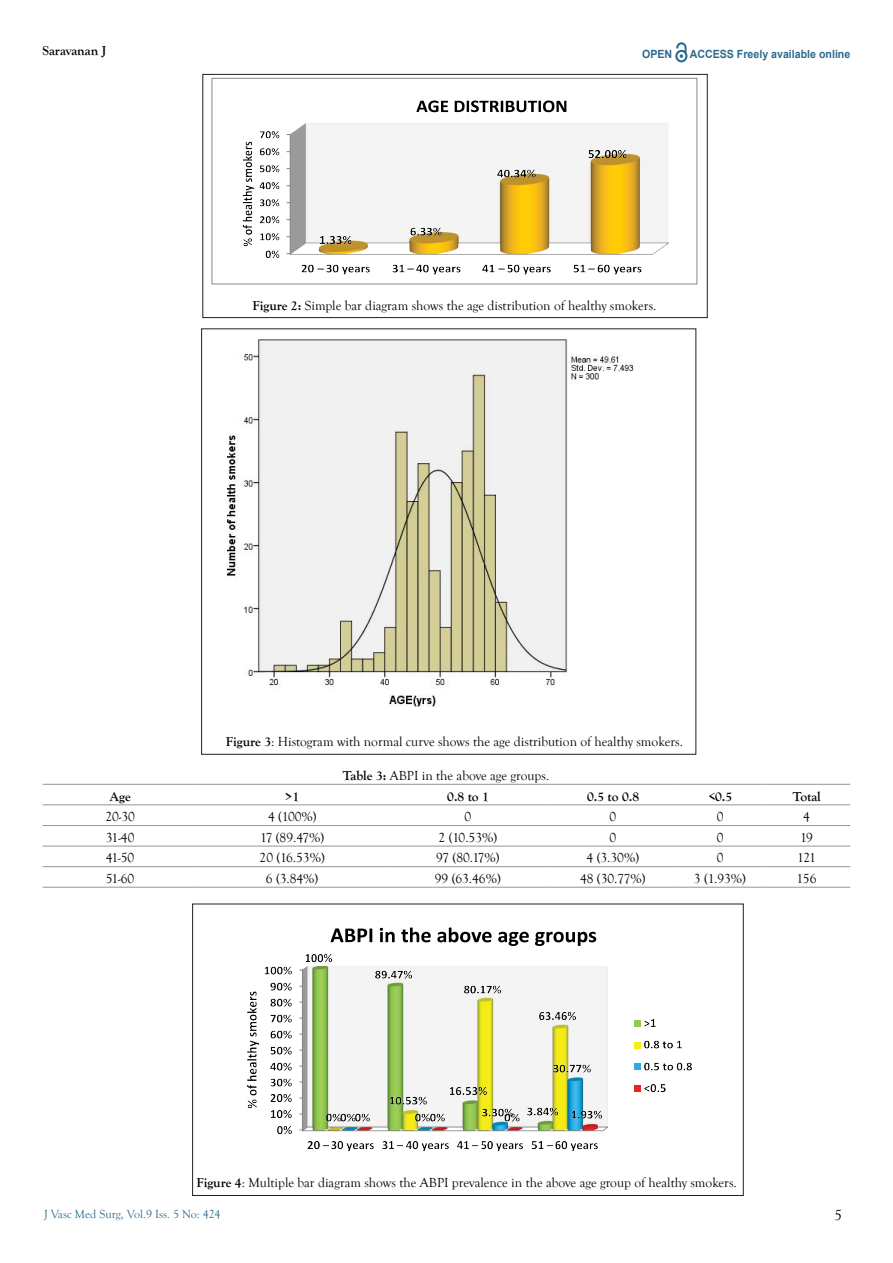
<style>
.page{position:relative;width:893px;height:1263px;background:#fff}
.page>*{position:absolute;margin:0;border:0;box-sizing:border-box;transform-origin:0 0}
.t1{font:15px "Goudy Old Style T";color:#000}
.t2{font:13.5px "Goudy Old Style T";color:#000}
.t3{font:700 13.5px "Goudy Old Style T";color:#000}
.t4{font:12px "Goudy Old Style T";color:#2c6b8f}
.t5{font:700 11.25px "Arial";color:#2d6a8e;scale:.94 1}
.s1{font-weight:700}
</style>
<div class="page">
<svg style="left:675px;top:43px;width:12px;height:19px"></svg>
<hr style="left:43px;top:784px;width:155px;height:1px;background:#939598">
<hr style="left:198px;top:784px;width:189px;height:1px;background:#939598">
<hr style="left:387px;top:784px;width:162px;height:1px;background:#939598">
<hr style="left:549px;top:784px;width:128px;height:1px;background:#939598">
<hr style="left:677px;top:784px;width:87px;height:1px;background:#939598">
<hr style="left:764px;top:784px;width:86px;height:1px;background:#939598">
<hr style="left:43px;top:804px;width:155px;height:1px;background:#939598">
<hr style="left:198px;top:804px;width:189px;height:1px;background:#939598">
<hr style="left:387px;top:804px;width:162px;height:1px;background:#939598">
<hr style="left:549px;top:804px;width:128px;height:1px;background:#939598">
<hr style="left:677px;top:804px;width:87px;height:1px;background:#939598">
<hr style="left:764px;top:804px;width:86px;height:1px;background:#939598">
<hr style="left:43px;top:825px;width:155px;height:1px;background:#939598">
<hr style="left:198px;top:825px;width:189px;height:1px;background:#939598">
<hr style="left:387px;top:825px;width:162px;height:1px;background:#939598">
<hr style="left:549px;top:825px;width:128px;height:1px;background:#939598">
<hr style="left:677px;top:825px;width:87px;height:1px;background:#939598">
<hr style="left:764px;top:825px;width:86px;height:1px;background:#939598">
<hr style="left:43px;top:846px;width:155px;height:1px;background:#939598">
<hr style="left:198px;top:846px;width:189px;height:1px;background:#939598">
<hr style="left:387px;top:846px;width:162px;height:1px;background:#939598">
<hr style="left:549px;top:846px;width:128px;height:1px;background:#939598">
<hr style="left:677px;top:846px;width:87px;height:1px;background:#939598">
<hr style="left:764px;top:846px;width:86px;height:1px;background:#939598">
<hr style="left:43px;top:866px;width:155px;height:1px;background:#939598">
<hr style="left:198px;top:866px;width:189px;height:1px;background:#939598">
<hr style="left:387px;top:866px;width:162px;height:1px;background:#939598">
<hr style="left:549px;top:866px;width:128px;height:1px;background:#939598">
<hr style="left:677px;top:866px;width:87px;height:1px;background:#939598">
<hr style="left:764px;top:866px;width:86px;height:1px;background:#939598">
<hr style="left:43px;top:887px;width:155px;height:1px;background:#939598">
<hr style="left:198px;top:887px;width:189px;height:1px;background:#939598">
<hr style="left:387px;top:887px;width:162px;height:1px;background:#939598">
<hr style="left:549px;top:887px;width:128px;height:1px;background:#939598">
<hr style="left:677px;top:887px;width:87px;height:1px;background:#939598">
<hr style="left:764px;top:887px;width:86px;height:1px;background:#939598">
<img style="left:288px;top:123px;width:381px;height:132px">
<img style="left:265px;top:250px;width:22px;height:8px">
<img style="left:263px;top:233px;width:24px;height:8px">
<img style="left:263px;top:216px;width:24px;height:8px">
<img style="left:263px;top:199px;width:24px;height:8px">
<img style="left:263px;top:182px;width:24px;height:8px">
<img style="left:263px;top:165px;width:24px;height:8px">
<img style="left:263px;top:148px;width:24px;height:8px">
<img style="left:259px;top:131px;width:28px;height:8px">
<img style="left:301px;top:264px;width:8px;height:9px">
<img style="left:309px;top:264px;width:9px;height:9px">
<img style="left:318px;top:264px;width:52px;height:11px">
<img style="left:392px;top:264px;width:8px;height:9px">
<img style="left:400px;top:264px;width:9px;height:9px">
<img style="left:409px;top:264px;width:52px;height:11px">
<img style="left:482px;top:264px;width:8px;height:9px">
<img style="left:490px;top:264px;width:10px;height:9px">
<img style="left:500px;top:264px;width:51px;height:11px">
<img style="left:573px;top:264px;width:8px;height:9px">
<img style="left:581px;top:264px;width:9px;height:9px">
<img style="left:590px;top:264px;width:52px;height:11px">
<img style="left:312px;top:229px;width:47px;height:25px">
<img style="left:402px;top:220px;width:48px;height:26px">
<img style="left:490px;top:162px;width:54px;height:26px">
<img style="left:580px;top:143px;width:54px;height:25px">
<img style="left:242px;top:134px;width:21px;height:113px">
<svg style="left:416px;top:100px;width:150px;height:12px"></svg>
<div style="left:212px;top:78px;width:485px;height:206px;border:1px solid #868686"></div>
<img style="left:227px;top:339px;width:407px;height:368px">
<img style="left:301px;top:966px;width:307px;height:166px">
<img style="left:277px;top:1128px;width:15px;height:7px">
<img style="left:271px;top:1112px;width:21px;height:16px">
<img style="left:270px;top:1097px;width:22px;height:15px">
<img style="left:270px;top:1080px;width:22px;height:17px">
<img style="left:270px;top:1064px;width:22px;height:16px">
<img style="left:270px;top:1049px;width:22px;height:15px">
<img style="left:270px;top:1033px;width:22px;height:16px">
<img style="left:271px;top:1017px;width:21px;height:16px">
<img style="left:270px;top:1001px;width:22px;height:16px">
<img style="left:270px;top:985px;width:22px;height:16px">
<img style="left:264px;top:966px;width:28px;height:19px">
<img style="left:307px;top:1141px;width:8px;height:8px">
<img style="left:315px;top:1141px;width:9px;height:9px">
<img style="left:324px;top:1141px;width:50px;height:11px">
<img style="left:382px;top:1141px;width:8px;height:9px">
<img style="left:390px;top:1141px;width:9px;height:8px">
<img style="left:399px;top:1141px;width:50px;height:11px">
<img style="left:457px;top:1141px;width:6px;height:8px">
<img style="left:464px;top:1141px;width:9px;height:8px">
<img style="left:473px;top:1141px;width:50px;height:11px">
<img style="left:531px;top:1141px;width:8px;height:9px">
<img style="left:539px;top:1141px;width:9px;height:8px">
<img style="left:548px;top:1141px;width:50px;height:11px">
<img style="left:299px;top:954px;width:41px;height:18px">
<img style="left:367px;top:966px;width:52px;height:23px">
<img style="left:442px;top:1080px;width:52px;height:25px">
<img style="left:474px;top:1100px;width:92px;height:26px">
<img style="left:318px;top:1106px;width:60px;height:26px">
<img style="left:382px;top:1089px;width:52px;height:26px">
<img style="left:456px;top:978px;width:53px;height:26px">
<img style="left:531px;top:1005px;width:52px;height:25px">
<img style="left:333px;top:1106px;width:30px;height:26px">
<img style="left:408px;top:1106px;width:14px;height:26px">
<img style="left:546px;top:1057px;width:52px;height:26px">
<img style="left:422px;top:1106px;width:30px;height:26px">
<img style="left:497px;top:1106px;width:30px;height:26px">
<img style="left:564px;top:1103px;width:44px;height:26px">
<img style="left:247px;top:984px;width:21px;height:125px">
<svg style="left:331px;top:927px;width:265px;height:19px"></svg>
<div style="left:634px;top:1020px;width:7px;height:7px;background:#93c954"></div>
<img style="left:644px;top:1019px;width:12px;height:8px">
<div style="left:634px;top:1042px;width:7px;height:6px;background:#f7ec13"></div>
<img style="left:636px;top:1040px;width:46px;height:9px">
<div style="left:634px;top:1063px;width:7px;height:7px;background:#29ade4"></div>
<img style="left:644px;top:1062px;width:48px;height:9px">
<div style="left:634px;top:1085px;width:7px;height:6px;background:#ed2024"></div>
<img style="left:636px;top:1084px;width:30px;height:9px">
<div style="left:202px;top:74px;width:506px;height:244px;border:1px solid #211f21"></div>
<div style="left:192px;top:904px;width:552px;height:292px;border:1px solid #211f21"></div>
<p class="t3" style="left:43px;top:43px;width:65px">Saravanan J</p>
<p class="t5" style="left:642px;top:47px;width:34px">OPEN</p>
<p class="t5" style="left:690px;top:46px;width:172px">ACCESS Freely available online</p>
<p class="t2" style="left:252px;top:299px;width:406px"><span class="s1">Figure 2:</span> Simple bar diagram shows the age distribution of healthy smokers.</p>
<p class="t2" style="left:226px;top:735px;width:459px"><span class="s1">Figure 3</span>: Histogram with normal curve shows the age distribution of healthy smokers.</p>
<p class="t2" style="left:343px;top:768px;width:208px"><span class="s1">Table 3:</span> ABPI in the above age groups.</p>
<p class="t3" style="left:110px;top:789px;width:22px">Age</p>
<p class="t3" style="left:286px;top:789px;width:15px">&gt;1</p>
<p class="t3" style="left:447px;top:789px;width:43px">0.8 to 1</p>
<p class="t3" style="left:587px;top:789px;width:53px">0.5 to 0.8</p>
<p class="t3" style="left:708px;top:789px;width:25px">&lt;0.5</p>
<p class="t3" style="left:793px;top:789px;width:30px">Total</p>
<p class="t2" style="left:105px;top:809px;width:31px">20-30</p>
<p class="t2" style="left:268px;top:809px;width:50px">4 (100%)</p>
<p class="t2" style="left:465px;top:809px;width:8px">0</p>
<p class="t2" style="left:610px;top:809px;width:8px">0</p>
<p class="t2" style="left:717px;top:809px;width:8px">0</p>
<p class="t2" style="left:803px;top:809px;width:8px">4</p>
<p class="t2" style="left:106px;top:830px;width:30px">31-40</p>
<p class="t2" style="left:260px;top:830px;width:65px">17 (89.47%)</p>
<p class="t2" style="left:439px;top:830px;width:60px">2 (10.53%)</p>
<p class="t2" style="left:610px;top:830px;width:8px">0</p>
<p class="t2" style="left:717px;top:830px;width:8px">0</p>
<p class="t2" style="left:800px;top:830px;width:14px">19</p>
<p class="t2" style="left:106px;top:851px;width:30px">41-50</p>
<p class="t2" style="left:260px;top:851px;width:67px">20 (16.53%)</p>
<p class="t2" style="left:436px;top:851px;width:65px">97 (80.17%)</p>
<p class="t2" style="left:587px;top:851px;width:54px">4 (3.30%)</p>
<p class="t2" style="left:717px;top:851px;width:8px">0</p>
<p class="t2" style="left:797px;top:851px;width:20px">121</p>
<p class="t2" style="left:106px;top:871px;width:30px">51-60</p>
<p class="t2" style="left:266px;top:871px;width:54px">6 (3.84%)</p>
<p class="t2" style="left:435px;top:871px;width:68px">99 (63.46%)</p>
<p class="t2" style="left:580px;top:871px;width:67px">48 (30.77%)</p>
<p class="t2" style="left:694px;top:871px;width:54px">3 (1.93%)</p>
<p class="t2" style="left:796px;top:871px;width:22px">156</p>
<p class="t2" style="left:196px;top:1175px;width:542px"><span class="s1">Figure 4</span>: Multiple bar diagram shows the ABPI prevalence in the above age group of healthy smokers.</p>
<p class="t4" style="left:44px;top:1207px;width:178px">J Vasc Med Surg, Vol.9 Iss. 5 No: 424</p>
<p class="t1" style="left:834px;top:1207px;width:9px">5</p>
</div>
